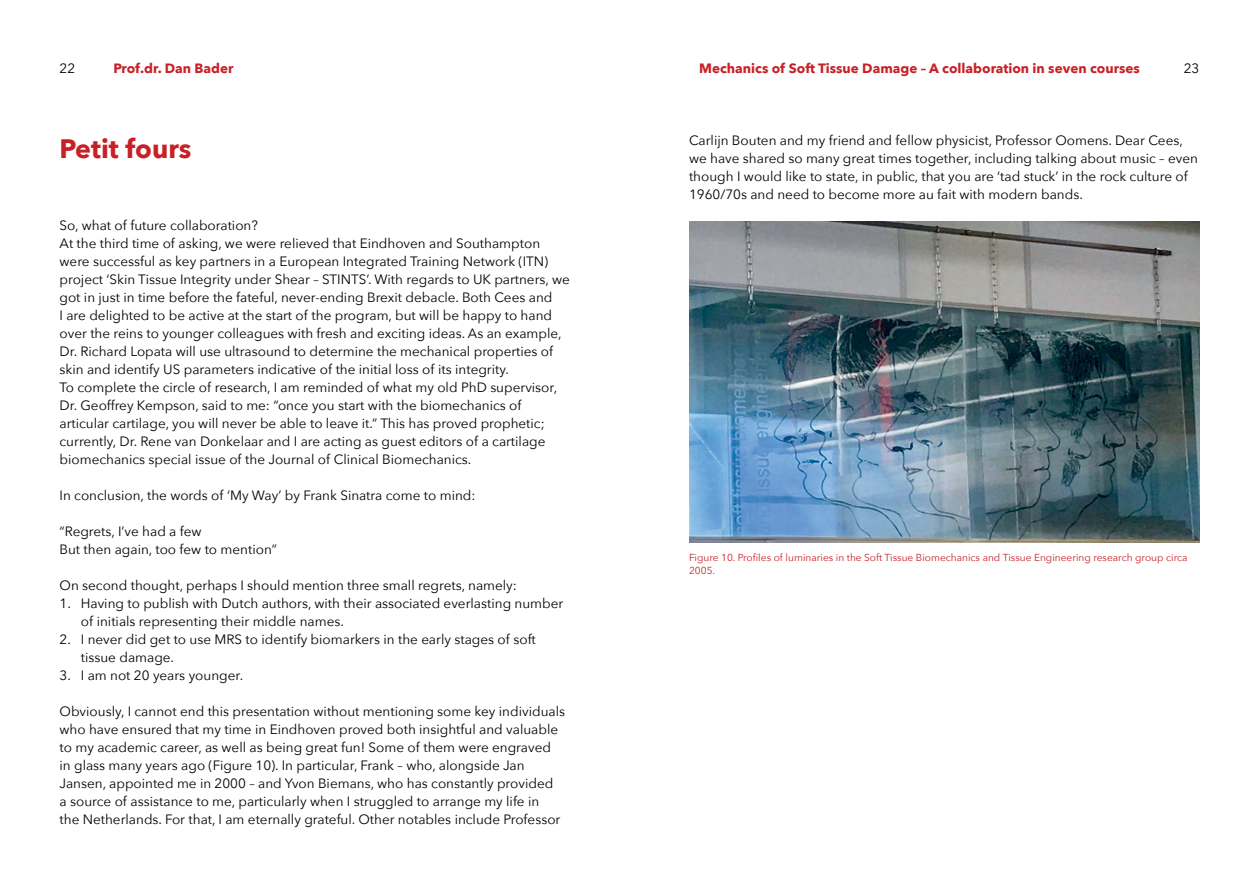
<style>
.page{position:relative;width:1259px;height:893px;background:#fff}
.page>*{position:absolute;margin:0;border:0;box-sizing:border-box;transform-origin:0 0}
.t1{font:700 26.7px "Avenir Next";color:#c72127}
.t2{font:13.5px/18px "Avenir Next";color:#000}
.t3{font:700 13.5px "Avenir Next";color:#c72127}
.t4{font:10.2px/13.5px "Avenir Next";color:#c72127}
</style>
<div class="page">
<img style="left:689px;top:221px;width:510px;height:321px">
<p class="t2" style="left:60px;top:59px;width:17px">22</p>
<p class="t3" style="left:114px;top:57px;width:121px">Prof.dr. Dan Bader</p>
<p class="t3" style="left:699px;top:57px;width:442px">Mechanics of Soft Tissue Damage – A collaboration in seven courses</p>
<p class="t2" style="left:1183px;top:59px;width:17px">23</p>
<h1 class="t1" style="left:60px;top:126px;width:133px">Petit fours</h1>
<p class="t2" style="left:60px;top:216px;width:512px">So, what of future collaboration?<br>At the third time of asking, we were relieved that Eindhoven and Southampton were successful as key partners in a European Integrated Training Network (ITN) project ‘Skin Tissue Integrity under Shear – STINTS’. With regards to UK partners, we got in just in time before the fateful, never-ending Brexit debacle. Both Cees and<br>I are delighted to be active at the start of the program, but will be happy to hand over the reins to younger colleagues with fresh and exciting ideas. As an example, Dr. Richard Lopata will use ultrasound to determine the mechanical properties of skin and identify US parameters indicative of the initial loss of its integrity.<br>To complete the circle of research, I am reminded of what my old PhD supervisor, Dr. Geoffrey Kempson, said to me: “once you start with the biomechanics of articular cartilage, you will never be able to leave it.” This has proved prophetic; currently, Dr. Rene van Donkelaar and I are acting as guest editors of a cartilage biomechanics special issue of the Journal of Clinical Biomechanics.</p>
<p class="t2" style="left:60px;top:486px;width:417px">In conclusion, the words of ‘My Way’ by Frank Sinatra come to mind:</p>
<p class="t2" style="left:60px;top:522px;width:219px">“Regrets, I’ve had a few<br>But then again, too few to mention”</p>
<p class="t2" style="left:60px;top:576px;width:459px">On second thought, perhaps I should mention three small regrets, namely:</p>
<p class="t2" style="left:81px;top:594px;width:484px;text-indent:-21px">1. Having to publish with Dutch authors, with their associated everlasting number of initials representing their middle names.</p>
<p class="t2" style="left:81px;top:630px;width:456px;text-indent:-21px">2. I never did get to use MRS to identify biomarkers in the early stages of soft tissue damage.</p>
<p class="t2" style="left:60px;top:666px;width:185px">3. I am not 20 years younger.</p>
<p class="t2" style="left:60px;top:702px;width:507px">Obviously, I cannot end this presentation without mentioning some key individuals who have ensured that my time in Eindhoven proved both insightful and valuable to my academic career, as well as being great fun! Some of them were engraved in glass many years ago (Figure 10). In particular, Frank – who, alongside Jan Jansen, appointed me in 2000 – and Yvon Biemans, who has constantly provided<br>a source of assistance to me, particularly when I struggled to arrange my life in<br>the Netherlands. For that, I am eternally grateful. Other notables include Professor</p>
<p class="t2" style="left:689px;top:131px;width:510px">Carlijn Bouten and my friend and fellow physicist, Professor Oomens. Dear Cees, we have shared so many great times together, including talking about music – even though I would like to state, in public, that you are ‘tad stuck’ in the rock culture of 1960/70s and need to become more au fait with modern bands.</p>
<p class="t4" style="left:689px;top:550px;width:500px">Figure 10. Profiles of luminaries in the Soft Tissue Biomechanics and Tissue Engineering research group circa<br>2005.</p>
</div>
